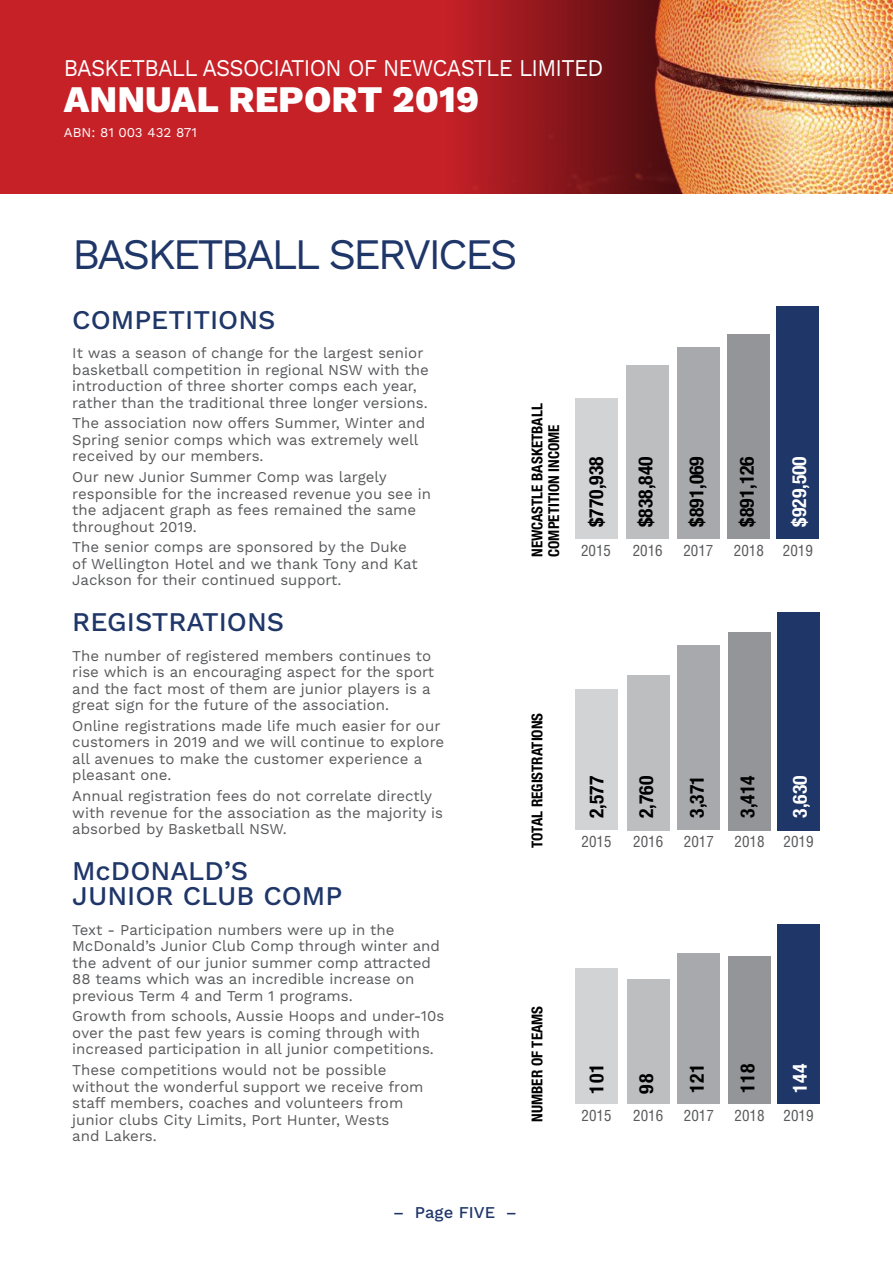
<style>
.page{position:relative;width:893px;height:1263px;background:#fff}
.page>*{position:absolute;margin:0;border:0;box-sizing:border-box;transform-origin:0 0}
.t1{font:43.5px "Work Sans";letter-spacing:-.07em;color:#1f3669}
.t2{font:800 37.5px "Work Sans";color:#fff}
.t3{font:500 27px/25.2px "Work Sans";color:#1f3669}
.t4{font:24px "Work Sans";letter-spacing:-.03em;color:#fff;scale:.92 1}
.t5{font:700 condensed 19.5px "Helvetica Neue";color:#000}
.t6{font:700 condensed 19.5px "Helvetica Neue";color:#fff}
.t7{font:500 16.5px "Work Sans";color:#1f3669}
.t8{font:15px/16.5px "Work Sans";color:#58595b}
.t9{font:700 condensed 15px/16.5px "Helvetica Neue";color:#000}
.t10{font:condensed 15px "Helvetica LT Std";color:#58595b}
.t11{font:13.5px "Work Sans";color:#fff}
</style>
<div class="page">
<img style="left:799px;top:0;width:94px;height:193px">
<svg style="left:0;top:0;width:799px;height:193px;background:#ba322e"></svg>
<div style="left:777px;top:306px;width:42px;height:233px;background:#1f3669"></div>
<div style="left:575px;top:398px;width:42px;height:141px;background:#d1d3d4"></div>
<div style="left:626px;top:365px;width:43px;height:174px;background:#bcbec0"></div>
<div style="left:777px;top:612px;width:43px;height:218px;background:#1f3669"></div>
<div style="left:575px;top:689px;width:43px;height:141px;background:#d1d3d4"></div>
<div style="left:627px;top:675px;width:42px;height:155px;background:#bcbec0"></div>
<div style="left:777px;top:924px;width:43px;height:180px;background:#1f3669"></div>
<div style="left:575px;top:968px;width:43px;height:136px;background:#d1d3d4"></div>
<div style="left:627px;top:979px;width:42px;height:125px;background:#bcbec0"></div>
<div style="left:677px;top:347px;width:43px;height:192px;background:#a7a9ac"></div>
<div style="left:678px;top:645px;width:42px;height:185px;background:#a7a9ac"></div>
<div style="left:678px;top:953px;width:42px;height:151px;background:#a7a9ac"></div>
<div style="left:728px;top:334px;width:42px;height:205px;background:#939598"></div>
<div style="left:728px;top:632px;width:43px;height:198px;background:#939598"></div>
<div style="left:728px;top:956px;width:43px;height:148px;background:#939598"></div>
<h3 class="t4" style="left:64px;top:54px;width:588px">BASKETBALL ASSOCIATION OF NEWCASTLE LIMITED</h3>
<h2 class="t2" style="left:64px;top:78px;width:417px">ANNUAL REPORT 2019</h2>
<p class="t11" style="left:64px;top:125px;width:135px">ABN: 81 003 432 871</p>
<h1 class="t1" style="left:72px;top:229px;width:447px">BASKETBALL SERVICES</h1>
<h3 class="t3" style="left:72px;top:308px;width:205px">COMPETITIONS</h3>
<p class="t8" style="left:72px;top:345px;width:358px">It was a season of change for the largest senior basketball competition in regional NSW with the introduction of three shorter comps each year, rather than the traditional three longer versions.</p>
<p class="t8" style="left:72px;top:416px;width:355px">The association now offers Summer, Winter and<br>Spring senior comps which was extremely well received by our members.</p>
<p class="t8" style="left:72px;top:469px;width:360px">Our new Junior Summer Comp was largely responsible for the increased revenue you see in the adjacent graph as fees remained the same throughout 2019.</p>
<p class="t8" style="left:72px;top:540px;width:347px">The senior comps are sponsored by the Duke of Wellington Hotel and we thank Tony and Kat<br>Jackson for their continued support.</p>
<h3 class="t3" style="left:72px;top:611px;width:213px">REGISTRATIONS</h3>
<p class="t8" style="left:72px;top:648px;width:363px">The number of registered members continues to rise which is an encouraging aspect for the sport and the fact most of them are junior players is a great sign for the future of the association.</p>
<p class="t8" style="left:72px;top:718px;width:374px">Online registrations made life much easier for our customers in 2019 and we will continue to explore all avenues to make the customer experience a pleasant one.</p>
<p class="t8" style="left:72px;top:788px;width:372px">Annual registration fees do not correlate directly with revenue for the association as the majority is absorbed by Basketball NSW.</p>
<h3 class="t3" style="left:72px;top:860px;width:272px">McDONALD’S<br>JUNIOR CLUB COMP</h3>
<p class="t8" style="left:72px;top:922px;width:369px">Text - Participation numbers were up in the McDonald’s Junior Club Comp through winter and the advent of our junior summer comp attracted 88 teams which was an incredible increase on previous Term 4 and Term 1 programs.</p>
<p class="t8" style="left:72px;top:1009px;width:374px">Growth from schools, Aussie Hoops and under-10s over the past few years is coming through with increased participation in all junior competitions.</p>
<p class="t8" style="left:72px;top:1062px;width:353px">These competitions would not be possible without the wonderful support we receive from staff members, coaches and volunteers from junior clubs City Limits, Port Hunter, Wests<br>and Lakers.</p>
<p class="t9" style="left:529px;top:557px;width:155px;rotate:-90deg">NEWCASTLE BASKETBALL<br>COMPETITION INCOME</p>
<p class="t9" style="left:529px;top:848px;width:136px;rotate:-90deg">TOTAL REGISTRATIONS</p>
<p class="t9" style="left:529px;top:1122px;width:117px;rotate:-90deg">NUMBER OF TEAMS</p>
<h3 class="t5" style="left:685px;top:527px;width:72px;rotate:-90deg">$891,069</h3>
<h3 class="t5" style="left:735px;top:527px;width:72px;rotate:-90deg">$891,126</h3>
<h3 class="t5" style="left:584px;top:527px;width:72px;rotate:-90deg">$770,938</h3>
<h3 class="t5" style="left:634px;top:527px;width:72px;rotate:-90deg">$838,840</h3>
<h3 class="t6" style="left:787px;top:527px;width:72px;rotate:-90deg">$929,500</h3>
<p class="t10" style="left:581px;top:541px;width:31px">2015</p>
<p class="t10" style="left:633px;top:541px;width:31px">2016</p>
<p class="t10" style="left:783px;top:541px;width:31px">2019</p>
<p class="t10" style="left:683px;top:541px;width:31px">2017</p>
<p class="t10" style="left:734px;top:541px;width:31px">2018</p>
<h3 class="t5" style="left:736px;top:818px;width:44px;rotate:-90deg">3,414</h3>
<h3 class="t5" style="left:585px;top:818px;width:44px;rotate:-90deg">2,577</h3>
<h3 class="t5" style="left:634px;top:818px;width:44px;rotate:-90deg">2,760</h3>
<h3 class="t6" style="left:788px;top:818px;width:44px;rotate:-90deg">3,630</h3>
<h3 class="t5" style="left:685px;top:818px;width:44px;rotate:-90deg">3,371</h3>
<p class="t10" style="left:582px;top:832px;width:31px">2015</p>
<p class="t10" style="left:633px;top:832px;width:31px">2016</p>
<p class="t10" style="left:783px;top:832px;width:31px">2019</p>
<p class="t10" style="left:684px;top:832px;width:31px">2017</p>
<p class="t10" style="left:734px;top:832px;width:31px">2018</p>
<h3 class="t5" style="left:585px;top:1093px;width:31px;rotate:-90deg">101</h3>
<h3 class="t5" style="left:634px;top:1093px;width:21px;rotate:-90deg">98</h3>
<h3 class="t6" style="left:788px;top:1093px;width:31px;rotate:-90deg">144</h3>
<h3 class="t5" style="left:736px;top:1093px;width:31px;rotate:-90deg">118</h3>
<h3 class="t5" style="left:685px;top:1093px;width:31px;rotate:-90deg">121</h3>
<p class="t10" style="left:582px;top:1106px;width:31px">2015</p>
<p class="t10" style="left:633px;top:1106px;width:31px">2016</p>
<p class="t10" style="left:783px;top:1106px;width:31px">2019</p>
<p class="t10" style="left:684px;top:1106px;width:31px">2017</p>
<p class="t10" style="left:734px;top:1106px;width:31px">2018</p>
<p class="t7" style="left:393px;top:1203px;width:125px">– Page FIVE –</p>
</div>
